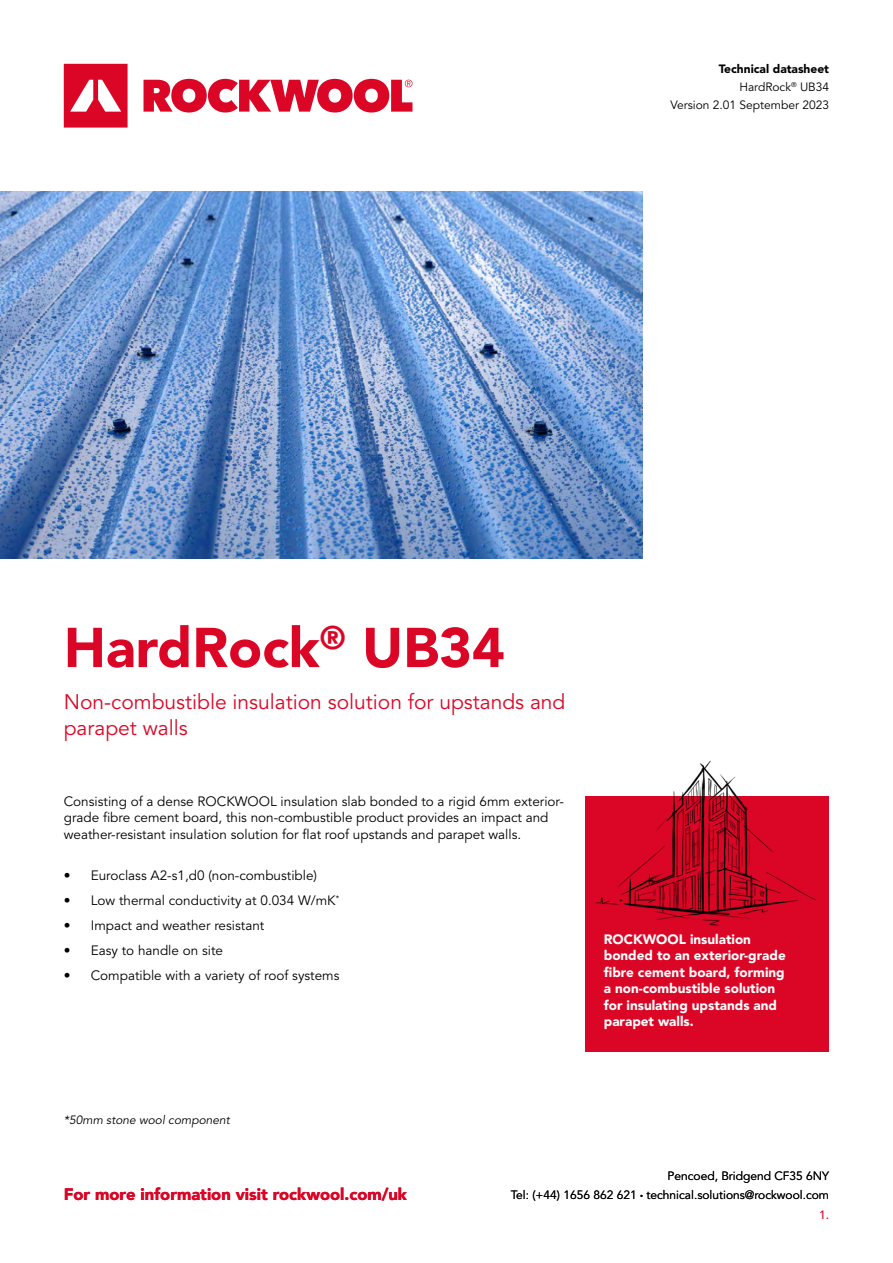
<style>
.page{position:relative;width:893px;height:1263px;background:#fff}
.page>*{position:absolute;margin:0;border:0;box-sizing:border-box;transform-origin:0 0}
.t1{font:900 55.5px "Avenir LT Std";color:#db0626}
.t2{font:21px/25.2px "Avenir LT Std";color:#db0626}
.t3{font:900 16.5px "Avenir LT Std";color:#db0626}
.t4{font:13.5px/16.5px "Avenir LT Std";color:#000}
.t5{font:900 13.5px/16.5px "Avenir LT Std";color:#fff}
.t6{font:12px/18px "Avenir LT Std";color:#000;text-align:right}
.t7{font:italic 12px "Avenir LT Std";color:#000}
.t8{font:500 12px "Avenir LT Std";color:#db0626}
.s1{font-weight:900}
.s2{font-size:6px}
</style>
<div class="page">
<img style="left:0;top:192px;width:642px;height:367px">
<svg style="left:64px;top:64px;width:64px;height:64px"></svg>
<svg style="left:144px;top:79px;width:268px;height:34px"></svg>
<div style="left:585px;top:796px;width:244px;height:255px;background:#db0626"></div>
<img style="left:595px;top:760px;width:221px;height:166px">
<p class="t6" style="left:670px;top:60px;width:160px"><span class="s1">Technical datasheet<br></span>HardRock<sup>®</sup> UB34<br>Version 2.01 September 2023</p>
<h1 class="t1" style="left:64px;top:614px;width:443px">HardRock<sup>®</sup> UB34</h1>
<h2 class="t2" style="left:64px;top:690px;width:503px">Non-combustible insulation solution for upstands and parapet walls</h2>
<p class="t4" style="left:64px;top:793px;width:501px">Consisting of a dense ROCKWOOL insulation slab bonded to a rigid 6mm exterior&shy;grade fibre cement board, this non-combustible product provides an impact and weather-resistant insulation solution for flat roof upstands and parapet walls.</p>
<p class="t4" style="left:64px;top:868px;width:255px">• Euroclass A2-s1,d0 (non-combustible)</p>
<p class="t4" style="left:64px;top:893px;width:277px">• Low thermal conductivity at 0.034 W/mK<sup>*</sup></p>
<p class="t4" style="left:64px;top:918px;width:202px">• Impact and weather resistant</p>
<p class="t4" style="left:64px;top:943px;width:161px">• Easy to handle on site</p>
<p class="t4" style="left:64px;top:968px;width:277px">• Compatible with a variety of roof systems</p>
<p class="t7" style="left:64px;top:1112px;width:168px">*50mm stone wool component</p>
<p class="t5" style="left:604px;top:931px;width:183px">ROCKWOOL insulation bonded to an exterior-grade fibre cement board, forming a non-combustible solution for insulating upstands and parapet walls.</p>
<p class="t3" style="left:64px;top:1184px;width:345px">For more information visit rockwool.com/uk</p>
<p class="t6" style="left:511px;top:1167px;width:320px;line-height:19px">Pencoed, Bridgend CF35 6NY<br>Tel: (+44) 1656 862 621 <span class="s2">•</span> technical.solutions@rockwool.com</p>
<p class="t8" style="left:819px;top:1207px;width:12px">1.</p>
</div>
